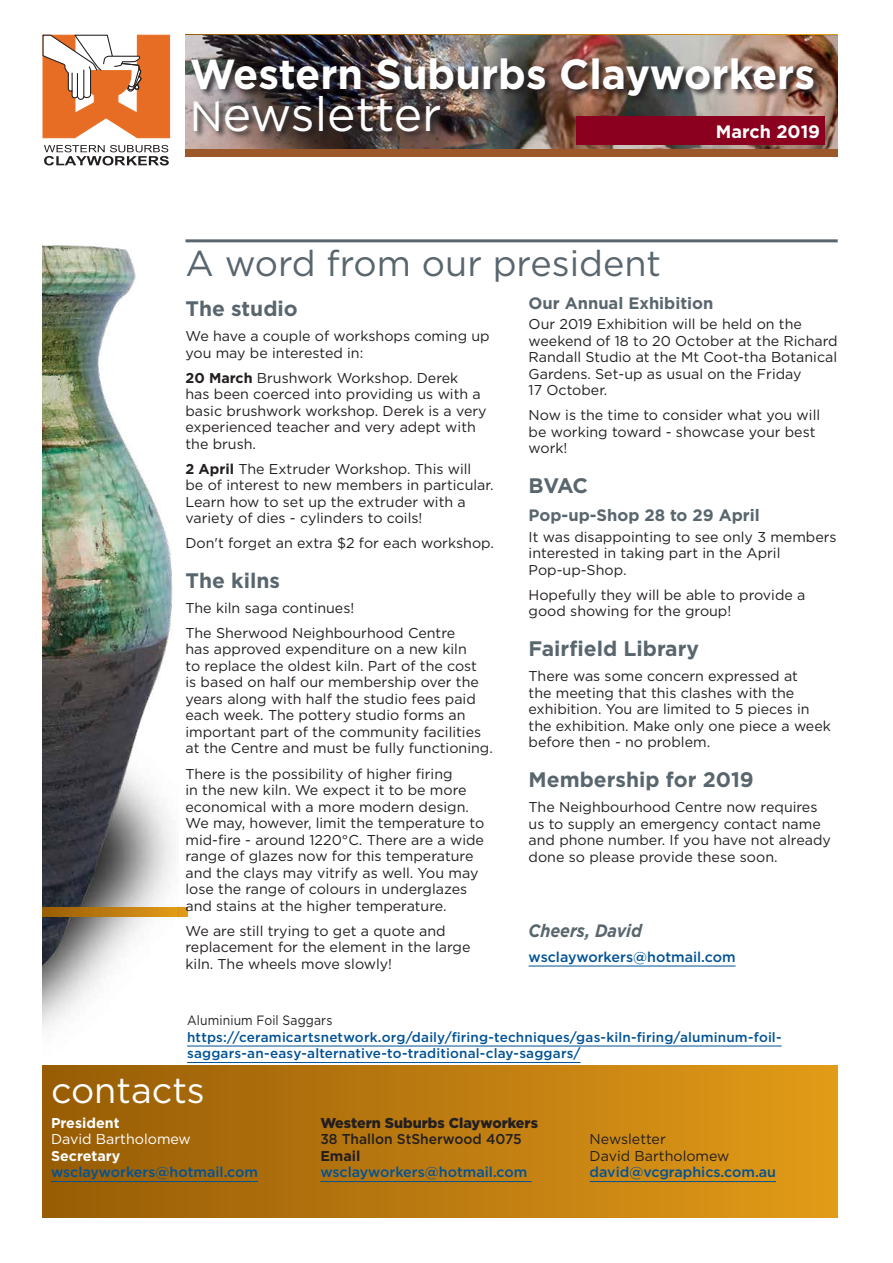
<style>
.page{position:relative;width:893px;height:1263px;background:#fff}
.page>*{position:absolute;margin:0;border:0;box-sizing:border-box;transform-origin:0 0}
.t1{font:48px "Gotham";color:#fff}
.t2{font:700 42px "Gotham";color:#fff}
.t3{font:36px "Gotham";color:#59666e}
.t4{font:36px "Gotham";color:#fff}
.t5{font:700 21px "Gotham";color:#59666e}
.t6{font:italic 700 18px "Gotham";color:#59666e;scale:.9 1}
.t7{font:700 18px "Gotham";color:#fff}
.t8{font:700 16.5px "Gotham";color:#59666e}
.t9{font:14.25px/16.5px "Gotham";color:#231f20}
.t10{font:500 14.25px "Gotham";color:#005296}
.t11{font:900 14.25px "Gotham";color:#231f20}
.t12{font:500 14.25px "Gotham";color:#231f20}
.t13{font:700 14.25px "Gotham";color:#fff}
.t14{font:14.25px "Gotham";color:#fff}
.t15{font:700 14.25px "Gotham";color:#231f20}
.t16{font:500 13.5px/16.5px "Gotham";letter-spacing:.015em;color:#005296}
.t17{font:13.5px "Gotham";letter-spacing:.01em;color:#231f20;scale:.9 1}
.s1{font-size:42px}
.s2{font-weight:700}
</style>
<div class="page">
<div style="left:43px;top:908px;width:144px;height:8px;background:#e09916"></div>
<img style="left:43px;top:245px;width:136px;height:783px">
<svg style="left:43px;top:908px;width:133px;height:8px"></svg>
<img style="left:185px;top:36px;width:653px;height:114px">
<svg style="left:44px;top:145px;width:125px;height:20px"></svg>
<svg style="left:43px;top:35px;width:127px;height:104px"></svg>
<div style="left:191px;top:57px;width:631px;height:83px;background:#231f20;opacity:.8"></div>
<div style="left:185px;top:150px;width:653px;height:7px;background:#9c5829"></div>
<div style="left:576px;top:116px;width:248px;height:29px;background:#8b001e"></div>
<hr style="left:187px;top:1046px;width:595px;height:1px;background:#005296">
<hr style="left:187px;top:1062px;width:394px;height:1px;background:#005296">
<hr style="left:185px;top:239px;width:653px;height:3px;background:#59666e">
<hr style="left:529px;top:966px;width:207px;height:1px;background:#005296">
<div style="left:43px;top:1065px;width:795px;height:152px;background:linear-gradient(to right,#975c06,#e39b19)"></div>
<hr style="left:51px;top:1181px;width:207px;height:1px;background:#005296">
<hr style="left:320px;top:1181px;width:212px;height:1px;background:#005296">
<hr style="left:590px;top:1181px;width:186px;height:1px;background:#005296">
<h2 class="t2" style="left:190px;top:46px;width:627px">Western Suburbs Clayworkers</h2>
<h1 class="t1" style="left:190px;top:83px;width:253px"><span class="s1">N</span>ewsletter</h1>
<p class="t7" style="left:716px;top:119px;width:106px">March 2019</p>
<h3 class="t3" style="left:185px;top:241px;width:477px">A word from our president</h3>
<h3 class="t5" style="left:185px;top:295px;width:114px">The studio</h3>
<p class="t9" style="left:185px;top:328px;width:306px">We have a couple of workshops coming up you may be interested in:</p>
<p class="t9" style="left:185px;top:369px;width:303px"><span class="s2">20 March</span> Brushwork Workshop. Derek<br>has been coerced into providing us with a basic brushwork workshop. Derek is a very experienced teacher and very adept with the brush.</p>
<p class="t9" style="left:185px;top:460px;width:309px"><span class="s2">2 April</span> The Extruder Workshop. This will<br>be of interest to new members in particular.<br>Learn how to set up the extruder with a variety of dies - cylinders to coils!</p>
<p class="t9" style="left:185px;top:535px;width:310px">Don't forget an extra $2 for each workshop.</p>
<h3 class="t5" style="left:185px;top:567px;width:96px">The kilns</h3>
<p class="t9" style="left:185px;top:595px;width:271px;line-height:25px">The kiln saga continues!<br>The Sherwood Neighbourhood Centre</p>
<p class="t9" style="left:185px;top:641px;width:309px">has approved expenditure on a new kiln<br>to replace the oldest kiln. Part of the cost<br>is based on half our membership over the years along with half the studio fees paid each week. The pottery studio forms an important part of the community facilities at the Centre and must be fully functioning.</p>
<p class="t9" style="left:185px;top:765px;width:300px">There is the possibility of higher firing<br>in the new kiln. We expect it to be more economical with a more modern design.<br>We may, however, limit the temperature to mid-fire - around 1220°C. There are a wide range of glazes now for this temperature and the clays may vitrify as well. You may lose the range of colours in underglazes and stains at the higher temperature.</p>
<p class="t9" style="left:185px;top:922px;width:286px">We are still trying to get a quote and replacement for the element in the large kiln. The wheels move slowly!</p>
<p class="t8" style="left:529px;top:292px;width:186px">Our Annual Exhibition</p>
<p class="t9" style="left:529px;top:316px;width:311px">Our 2019 Exhibition will be held on the weekend of 18 to 20 October at the Richard Randall Studio at the Mt Coot‑tha Botanical Gardens. Set-up as usual on the Friday<br>17 October.</p>
<p class="t9" style="left:529px;top:407px;width:293px">Now is the time to consider what you will be working toward - showcase your best work!</p>
<h3 class="t5" style="left:529px;top:472px;width:61px">BVAC</h3>
<p class="t8" style="left:529px;top:504px;width:233px">Pop-up-Shop 28 to 29 April</p>
<p class="t9" style="left:529px;top:528px;width:310px">It was disappointing to see only 3 members interested in taking part in the April<br>Pop‑up-Shop.</p>
<p class="t9" style="left:529px;top:586px;width:278px">Hopefully they will be able to provide a good showing for the group!</p>
<h3 class="t5" style="left:529px;top:635px;width:172px">Fairfield Library</h3>
<p class="t9" style="left:529px;top:668px;width:304px">There was some concern expressed at<br>the meeting that this clashes with the exhibition. You are limited to 5 pieces in the exhibition. Make only one piece a week before then - no problem.</p>
<h3 class="t5" style="left:529px;top:766px;width:227px">Membership for 2019</h3>
<p class="t9" style="left:529px;top:798px;width:304px">The Neighbourhood Centre now requires us to supply an emergency contact name and phone number. If you have not already done so please provide these soon.</p>
<p class="t6" style="left:529px;top:918px;width:128px">Cheers, David</p>
<p class="t10" style="left:529px;top:947px;width:209px">wsclayworkers@hotmail.com</p>
<p class="t17" style="left:187px;top:1011px;width:163px">Aluminium Foil Saggars</p>
<p class="t16" style="left:187px;top:1028px;width:596px">https://ceramicartsnetwork.org/daily/firing-techniques/gas-kiln-firing/aluminum-foil&shy;saggars-an-easy-alternative-to-traditional-clay-saggars/</p>
<h3 class="t4" style="left:51px;top:1067px;width:155px">contacts</h3>
<p class="t13" style="left:51px;top:1113px;width:70px">President</p>
<p class="t14" style="left:51px;top:1130px;width:141px">David Bartholomew</p>
<p class="t13" style="left:51px;top:1146px;width:71px">Secretary</p>
<p class="t10" style="left:51px;top:1163px;width:209px">wsclayworkers@hotmail.com</p>
<p class="t11" style="left:320px;top:1113px;width:219px">Western Suburbs Clayworkers</p>
<p class="t12" style="left:320px;top:1130px;width:203px">38 Thallon StSherwood 4075</p>
<p class="t15" style="left:320px;top:1146px;width:42px">Email</p>
<p class="t10" style="left:320px;top:1163px;width:209px">wsclayworkers@hotmail.com</p>
<p class="t9" style="left:590px;top:1130px;width:141px">Newsletter<br>David Bartholomew</p>
<p class="t10" style="left:590px;top:1163px;width:188px">david@vcgraphics.com.au</p>
</div>
